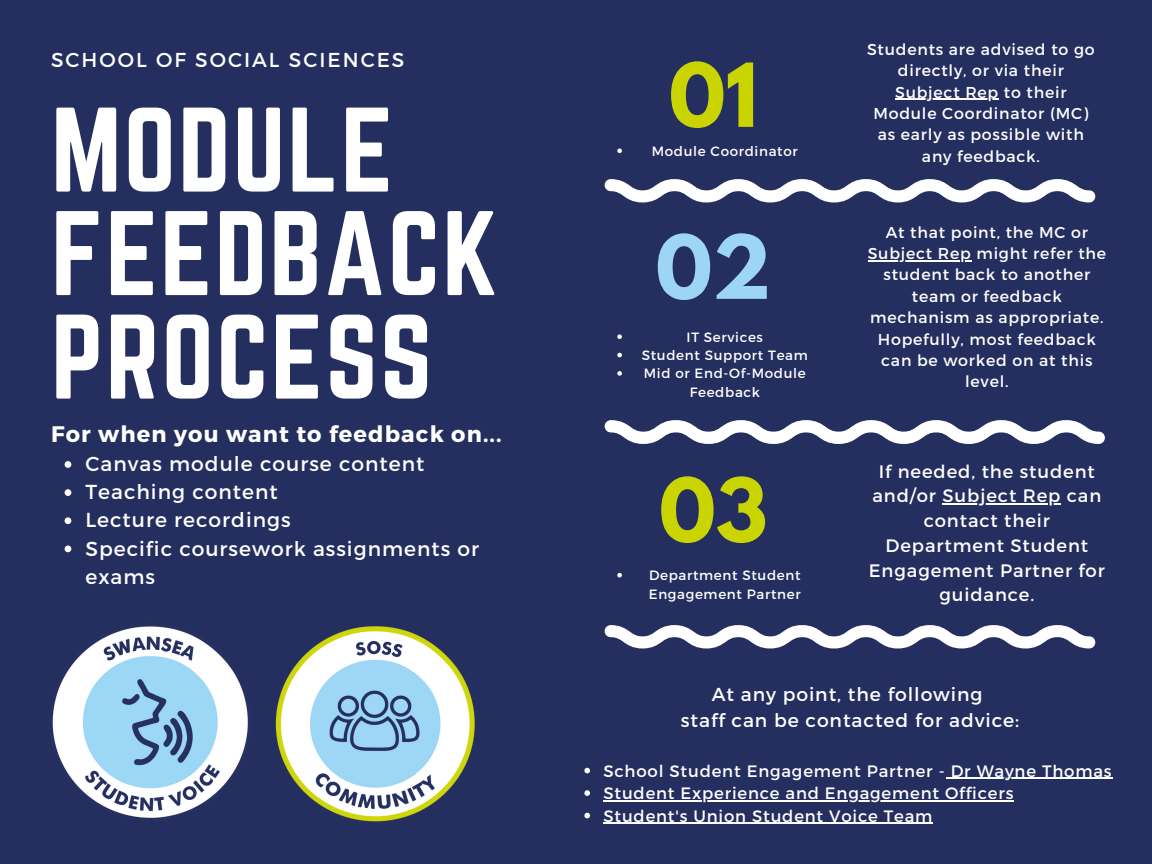
<style>
.page{position:relative;width:1152px;height:864px;background:#242f60}
.page>*{position:absolute;margin:0;border:0;box-sizing:border-box;transform-origin:0 0}
.t1{font:105px/103.5px "Norwester";letter-spacing:.02em;color:#fff}
.t2{font:700 78px "League Spartan";color:#cad400}
.t3{font:700 78px "League Spartan";color:#9dd6f4}
.t4{font:700 22.5px "Montserrat";letter-spacing:.05em;color:#fff}
.t5{font:20.25px/28.2px "Montserrat";letter-spacing:.05em;color:#fff}
.t6{font:20.1px "Montserrat";letter-spacing:.1em;color:#fff}
.t7{font:18.75px/25.8px "Montserrat";letter-spacing:.05em;color:#fff;text-align:center}
.t8{font:18px/24.8px "Montserrat";letter-spacing:.05em;color:#fff;text-align:center}
.t9{font:16.5px/22.5px "Montserrat";letter-spacing:.05em;color:#fff}
.t10{font:15.75px/21.3px "Montserrat";letter-spacing:.05em;color:#fff;text-align:center}
.t11{font:13.5px/18.3px "Montserrat";letter-spacing:.05em;color:#fff;text-align:center}
</style>
<div class="page">
<svg style="left:605px;top:179px;width:490px;height:23px"></svg>
<svg style="left:605px;top:420px;width:500px;height:24px"></svg>
<svg style="left:605px;top:625px;width:490px;height:23px"></svg>
<img style="left:47px;top:626px;width:201px;height:197px">
<img style="left:275px;top:626px;width:200px;height:196px">
<hr style="left:868px;top:260px;width:104px;height:1px;background:#fff">
<hr style="left:943px;top:503px;width:118px;height:2px;background:#fff">
<svg style="left:584px;top:768px;width:6px;height:5px"></svg>
<hr style="left:946px;top:778px;width:166px;height:1px;background:#fff">
<svg style="left:584px;top:790px;width:6px;height:6px"></svg>
<hr style="left:603px;top:800px;width:411px;height:2px;background:#fff">
<svg style="left:584px;top:813px;width:6px;height:5px"></svg>
<hr style="left:603px;top:823px;width:330px;height:1px;background:#fff">
<hr style="left:895px;top:99px;width:104px;height:1px;background:#fff">
<svg style="left:617px;top:334px;width:5px;height:5px"></svg>
<svg style="left:617px;top:353px;width:5px;height:4px"></svg>
<svg style="left:617px;top:371px;width:5px;height:5px"></svg>
<svg style="left:617px;top:573px;width:5px;height:4px"></svg>
<svg style="left:617px;top:148px;width:5px;height:5px"></svg>
<svg style="left:65px;top:461px;width:6px;height:7px"></svg>
<svg style="left:65px;top:489px;width:6px;height:7px"></svg>
<svg style="left:65px;top:517px;width:6px;height:7px"></svg>
<svg style="left:65px;top:545px;width:6px;height:7px"></svg>
<p class="t6" style="left:51px;top:47px;width:355px">SCHOOL OF SOCIAL SCIENCES</p>
<p class="t10" style="left:867px;top:38px;width:229px">Students are advised to go directly, or via their<br>Subject Rep to their<br>Module Coordinator (MC) as early as possible with any feedback.</p>
<h2 class="t2" style="left:669px;top:57px;width:90px">01</h2>
<h1 class="t1" style="left:51px;top:98px;width:449px">MODULE<br>FEEDBACK<br>PROCESS</h1>
<p class="t11" style="left:652px;top:141px;width:148px">Module Coordinator</p>
<h2 class="t3" style="left:656px;top:229px;width:117px">02</h2>
<p class="t10" style="left:868px;top:221px;width:240px">At that point, the MC or<br>Subject Rep might refer the student back to another team or feedback mechanism as appropriate.<br>Hopefully, most feedback can be worked on at this level.</p>
<p class="t11" style="left:642px;top:327px;width:168px">IT Services<br>Student Support Team<br>Mid or End-Of-Module<br>Feedback</p>
<h3 class="t4" style="left:51px;top:419px;width:452px">For when you want to feedback on...</h3>
<p class="t5" style="left:86px;top:449px;width:395px">Canvas module course content<br>Teaching content<br>Lecture recordings<br>Specific coursework assignments or exams</p>
<h2 class="t2" style="left:659px;top:472px;width:110px">03</h2>
<p class="t11" style="left:649px;top:566px;width:153px;text-align:left">Department Student<br>Engagement Partner</p>
<p class="t8" style="left:869px;top:458px;width:237px">If needed, the student and/or Subject Rep can contact their<br>Department Student<br>Engagement Partner for guidance.</p>
<p class="t7" style="left:681px;top:681px;width:340px">At any point, the following<br>staff can be contacted for advice:</p>
<p class="t9" style="left:603px;top:759px;width:510px">School Student Engagement Partner - Dr Wayne Thomas<br>Student Experience and Engagement Officers<br>Student's Union Student Voice Team</p>
</div>
